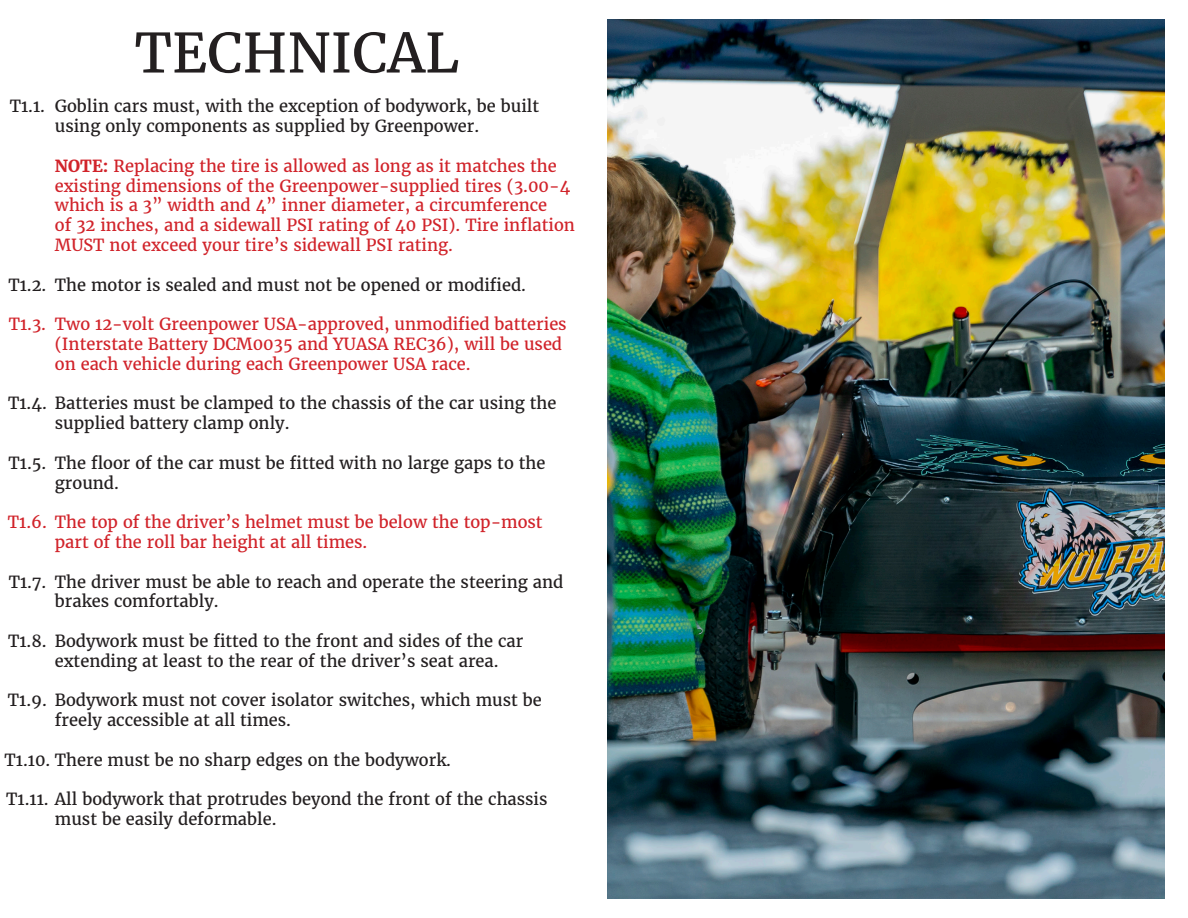
<style>
.page{position:relative;width:1188px;height:918px;background:#fff}
.page>*{position:absolute;margin:0;border:0;box-sizing:border-box;transform-origin:0 0}
.t1{font:54px "Merriweather";color:#231f20}
.t2{font:16.5px/19.8px "Merriweather";color:#231f20}
.t3{font:16.5px/19.8px "Merriweather";color:#d1232a}
.s1{font-weight:700}
</style>
<div class="page">
<img style="left:608px;top:19px;width:557px;height:880px">
<p class="t1" style="left:135px;top:17px;width:326px">TECHNICAL</p>
<p class="t2" style="left:10px;top:96px;width:37px">T1.1.</p>
<p class="t2" style="left:8px;top:274px;width:39px">T1.2.</p>
<p class="t3" style="left:9px;top:314px;width:39px">T1.3.</p>
<p class="t2" style="left:8px;top:393px;width:40px">T1.4.</p>
<p class="t2" style="left:9px;top:453px;width:39px">T1.5.</p>
<p class="t3" style="left:8px;top:512px;width:41px">T1.6.</p>
<p class="t2" style="left:9px;top:571px;width:39px">T1.7.</p>
<p class="t2" style="left:8px;top:631px;width:40px">T1.8.</p>
<p class="t2" style="left:8px;top:690px;width:41px">T1.9.</p>
<p class="t2" style="left:55px;top:96px;width:486px">Goblin cars must, with the exception of bodywork, be built</p>
<p class="t2" style="left:55px;top:116px;width:426px">using only components as supplied by Greenpower.</p>
<p class="t3" style="left:55px;top:156px;width:517px"><span class="s1">NOTE:</span> Replacing the tire is allowed as long as it matches the existing dimensions of the Greenpower-supplied tires (3.00-4 which is a 3” width and 4” inner diameter, a circumference</p>
<p class="t3" style="left:55px;top:215px;width:522px">of 32 inches, and a sidewall PSI rating of 40 PSI). Tire inflation<br>MUST not exceed your tire’s sidewall PSI rating.</p>
<p class="t2" style="left:55px;top:274px;width:473px">The motor is sealed and must not be opened or modified.</p>
<p class="t3" style="left:55px;top:314px;width:513px">Two 12-volt Greenpower USA-approved, unmodified batteries (Interstate Battery DCM0035 and YUASA REC36), will be used</p>
<p class="t3" style="left:55px;top:354px;width:417px">on each vehicle during each Greenpower USA race.</p>
<p class="t2" style="left:55px;top:393px;width:503px">Batteries must be clamped to the chassis of the car using the supplied battery clamp only.</p>
<p class="t2" style="left:55px;top:453px;width:492px">The floor of the car must be fitted with no large gaps to the ground.</p>
<p class="t3" style="left:55px;top:512px;width:489px">The top of the driver’s helmet must be below the top-most</p>
<p class="t3" style="left:55px;top:532px;width:314px">part of the roll bar height at all times.</p>
<p class="t2" style="left:55px;top:571px;width:510px">The driver must be able to reach and operate the steering and brakes comfortably.</p>
<p class="t2" style="left:55px;top:631px;width:470px">Bodywork must be fitted to the front and sides of the car</p>
<p class="t2" style="left:55px;top:651px;width:445px">extending at least to the rear of the driver’s seat area.</p>
<p class="t2" style="left:55px;top:690px;width:488px">Bodywork must not cover isolator switches, which must be</p>
<p class="t2" style="left:55px;top:710px;width:238px">freely accessible at all times.</p>
<p class="t2" style="left:5px;top:750px;width:448px">T1.10. There must be no sharp edges on the bodywork.</p>
<p class="t2" style="left:6px;top:789px;width:543px">T1.11. All bodywork that protrudes beyond the front of the chassis</p>
<p class="t2" style="left:55px;top:809px;width:223px">must be easily deformable.</p>
</div>
